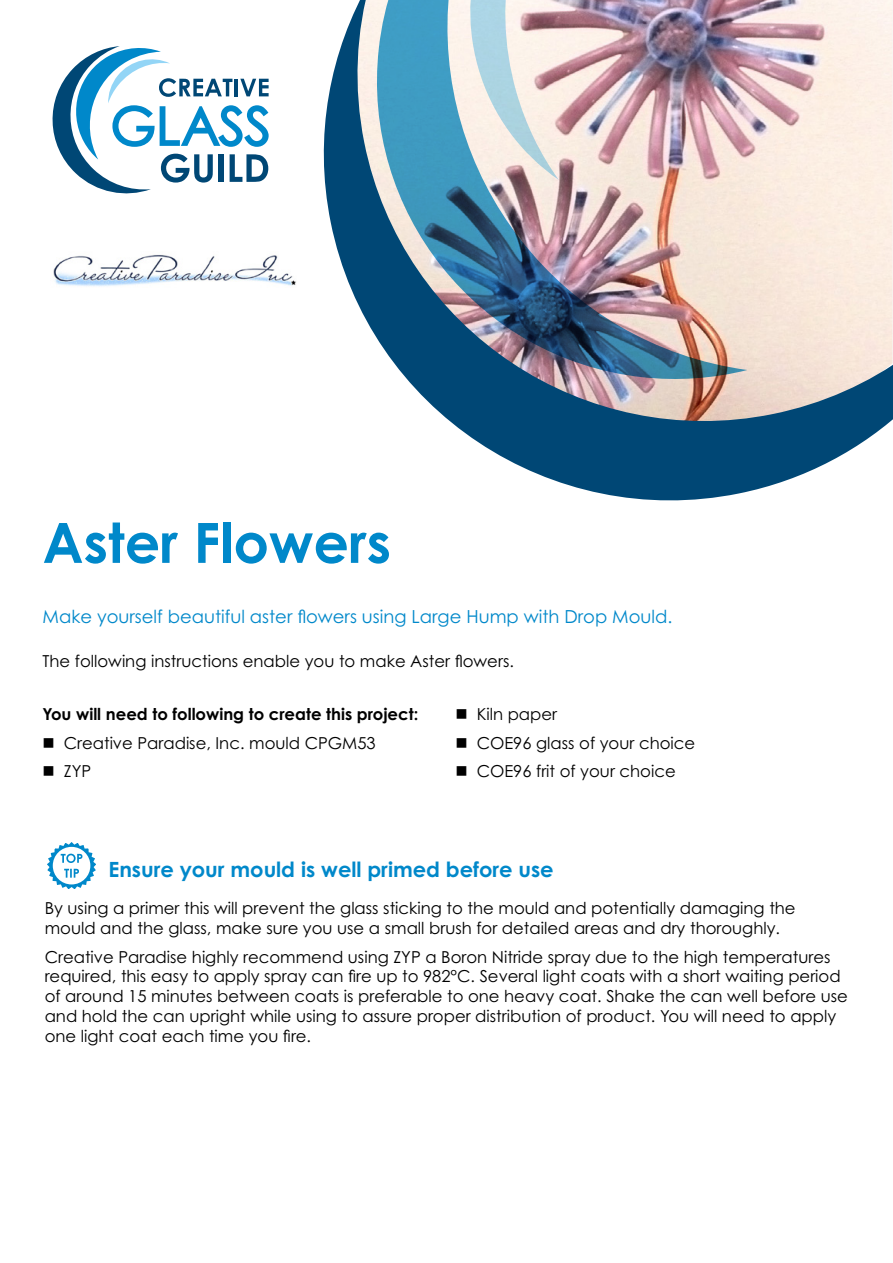
<style>
.page{position:relative;width:893px;height:1263px;background:#fff}
.page>*{position:absolute;margin:0;border:0;box-sizing:border-box;transform-origin:0 0}
.t1{font:700 55.5px "Century Gothic Pro";color:#0088ca}
.t2{font:700 21px "Century Gothic Pro";color:#0088ca}
.t3{font:18px "Century Gothic Pro";color:#0088ca}
.t4{font:16.5px/19.8px "Century Gothic Pro";color:#000}
.t5{font:700 16.5px "Century Gothic Pro";color:#000}
</style>
<div class="page">
<svg style="left:52px;top:46px;width:217px;height:148px"></svg>
<svg style="left:323px;top:0;width:570px;height:501px"></svg>
<img style="left:360px;top:0;width:387px;height:381px">
<svg style="left:452px;top:0;width:121px;height:180px;background:#d5d7d8"></svg>
<img style="left:53px;top:255px;width:243px;height:32px">
<svg style="left:47px;top:842px;width:49px;height:47px"></svg>
<h1 class="t1" style="left:43px;top:508px;width:350px">Aster Flowers</h1>
<p class="t3" style="left:43px;top:606px;width:631px">Make yourself beautiful aster flowers using Large Hump with Drop Mould.</p>
<p class="t4" style="left:43px;top:651px;width:473px">The following instructions enable you to make Aster flowers.</p>
<p class="t5" style="left:43px;top:704px;width:377px">You will need to following to create this project:</p>
<p class="t4" style="left:64px;top:728px;width:313px;line-height:28.3px">Creative Paradise, Inc. mould CPGM53<br>ZYP</p>
<p class="t4" style="left:477px;top:700px;width:220px;line-height:28.3px">Kiln paper<br>COE96 glass of your choice<br>COE96 frit of your choice</p>
<p class="t2" style="left:108px;top:856px;width:447px">Ensure your mould is well primed before use</p>
<p class="t4" style="left:45px;top:898px;width:752px">By using a primer this will prevent the glass sticking to the mould and potentially damaging the mould and the glass, make sure you use a small brush for detailed areas and dry thoroughly.</p>
<p class="t4" style="left:45px;top:946px;width:805px">Creative Paradise highly recommend using ZYP a Boron Nitride spray due to the high temperatures required, this easy to apply spray can fire up to 982°C. Several light coats with a short waiting period of around 15 minutes between coats is preferable to one heavy coat. Shake the can well before use and hold the can upright while using to assure proper distribution of product. You will need to apply one light coat each time you fire.</p>
</div>
